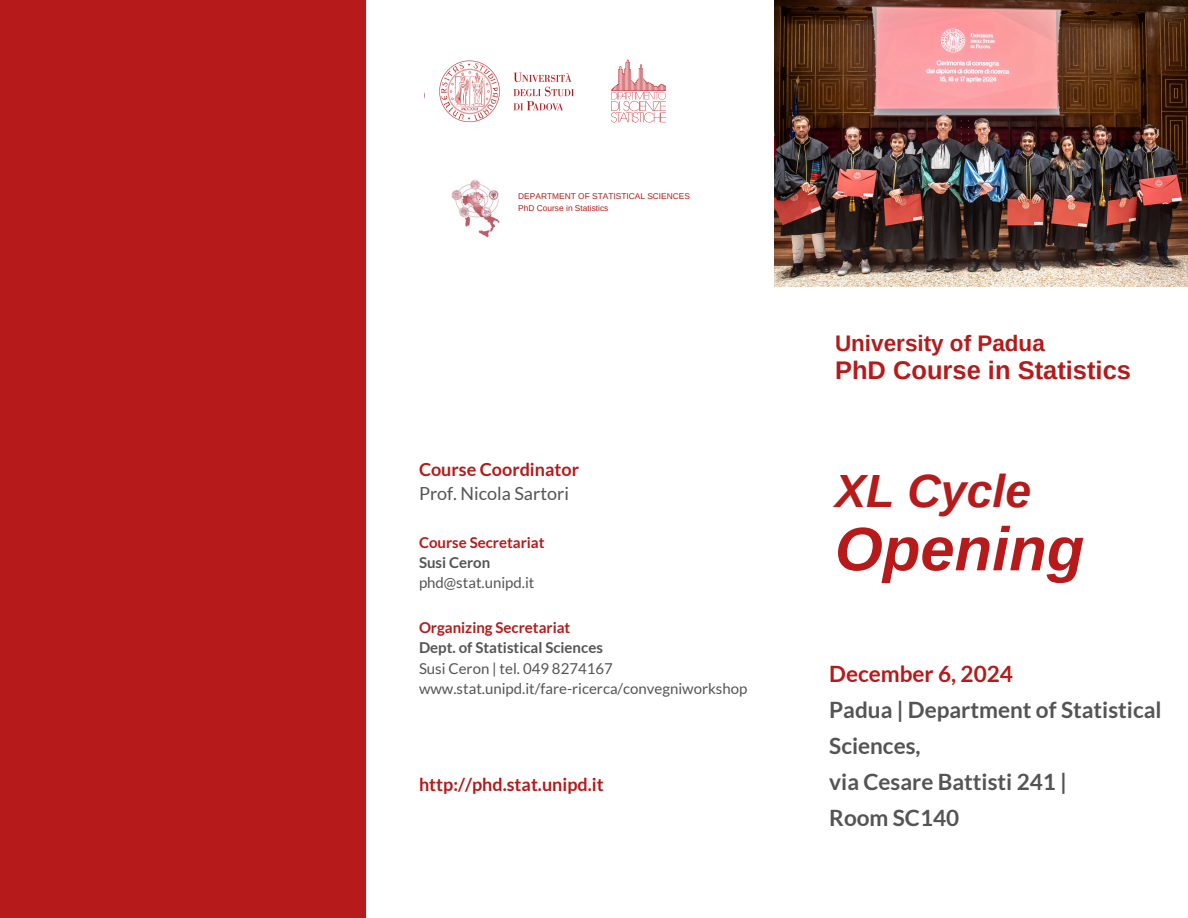
<style>
.page{position:relative;width:1188px;height:918px;background:#fff}
.page>*{position:absolute;margin:0;border:0;box-sizing:border-box;transform-origin:0 0}
.t1{font:italic 700 61.5px "Arimo";color:#b61a1a}
.t2{font:italic 700 46.5px "Arimo";color:#b61a1a}
.t3{font:700 25.5px "Arimo";color:#b61a1a}
.t4{font:700 22.5px/36px "Lato";color:#545454}
.t5{font:700 22.5px "Arimo";color:#b61a1a}
.t6{font:18px/24.8px "Lato";color:#545454}
.t7{font:700 18px "Lato";color:#b61a1a}
.t8{font:15px/20.2px "Lato";color:#545454}
.t9{font:700 15px/20.2px "Lato";color:#b61a1a}
.t10{font:8.4px "Arimo";color:#b61a1a}
.s1{font-weight:700;color:#b61a1a}
.s2{color:#545454}
.s3{font-weight:400;color:#545454}
.s4{font-weight:700}
.s5{color:#b61a1a}
</style>
<div class="page">
<div style="left:0;top:0;width:366px;height:918px;background:#b61a1a"></div>
<img style="left:451px;top:180px;width:49px;height:57px">
<img style="left:439px;top:61px;width:135px;height:61px">
<img style="left:611px;top:59px;width:55px;height:64px">
<img style="left:774px;top:0;width:414px;height:287px">
<h1 class="t10" style="left:518px;top:192px;width:173px">DEPARTMENT OF STATISTICAL SCIENCES</h1>
<h3 class="t10" style="left:518px;top:203px;width:92px">PhD Course in Statistics</h3>
<h6 class="t6" style="left:419px;top:456px;width:162px"><span class="s1">Course Coordinator<br></span>Prof. Nicola Sartori</h6>
<h6 class="t9" style="left:419px;top:532px;width:127px">Course Secretariat<br><span class="s2">Susi Ceron </span><span class="s3">phd@stat.unipd.it</span></h6>
<h4 class="t8" style="left:419px;top:617px;width:330px"><span class="s1">Organizing Secretariat<br></span><span class="s4">Dept. of Statistical Sciences<br></span>Susi Ceron | tel. 049 8274167 www.stat.unipd.it/fare-ricerca/convegniworkshop</h4>
<h2 class="t7" style="left:419px;top:773px;width:186px">http://phd.stat.unipd.it</h2>
<p class="t5" style="left:835px;top:331px;width:211px">University of Padua</p>
<p class="t3" style="left:835px;top:356px;width:298px">PhD Course in Statistics</p>
<p class="t2" style="left:835px;top:465px;width:198px">XL Cycle</p>
<p class="t1" style="left:835px;top:515px;width:251px">Opening</p>
<h5 class="t4" style="left:829px;top:655px;width:334px"><span class="s5">December 6, 2024<br></span>Padua | Department of Statistical<br>Sciences,<br>via Cesare Battisti 241 |<br>Room SC140</h5>
</div>
